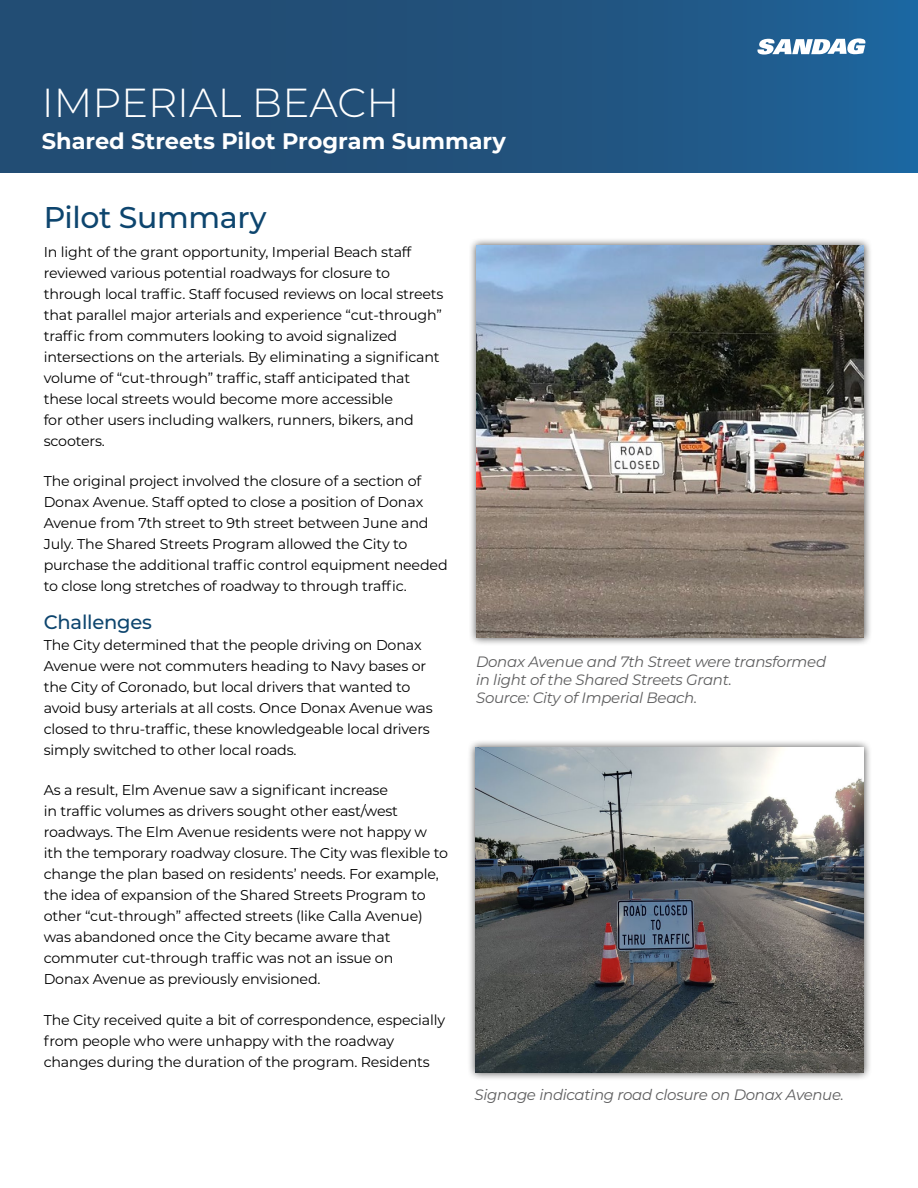
<style>
.page{position:relative;width:918px;height:1188px;background:#fff}
.page>*{position:absolute;margin:0;border:0;box-sizing:border-box;transform-origin:0 0}
.t1{font:300 40.5px "Montserrat";color:#fff}
.t2{font:500 30px "Montserrat";letter-spacing:-.01em;color:#0d456e}
.t3{font:700 22.5px "Montserrat";color:#fff}
.t4{font:500 19.5px "Montserrat";letter-spacing:-.01em;color:#0d456e}
.t5{font:italic 15px/18px "Montserrat";letter-spacing:-.02em;color:#5e5e5f}
.t6{font:14.25px/21px "Montserrat";letter-spacing:-.01em;color:#000}
</style>
<div class="page">
<div style="left:0;top:0;width:918px;height:173px;background:linear-gradient(to right,#23476b,#1f6095)"></div>
<div style="left:469px;top:237px;width:403px;height:409px;background:#000;opacity:.7"></div>
<img style="left:477px;top:245px;width:387px;height:393px">
<div style="left:467px;top:739px;width:405px;height:342px;background:#000;opacity:.7"></div>
<img style="left:475px;top:747px;width:389px;height:325px">
<svg style="left:757px;top:38px;width:109px;height:17px"></svg>
<h1 class="t1" style="left:42px;top:75px;width:359px">IMPERIAL BEACH</h1>
<h3 class="t3" style="left:42px;top:124px;width:466px">Shared Streets Pilot Program Summary</h3>
<h2 class="t2" style="left:44px;top:197px;width:224px">Pilot Summary</h2>
<p class="t6" style="left:44px;top:241px;width:401px">In light of the grant opportunity, Imperial Beach staff reviewed various potential roadways for closure to through local traffic. Staff focused reviews on local streets that parallel major arterials and experience “cut-through” traffic from commuters looking to avoid signalized intersections on the arterials. By eliminating a significant volume of “cut-through” traffic, staff anticipated that these local streets would become more accessible<br>for other users including walkers, runners, bikers, and scooters.</p>
<p class="t6" style="left:44px;top:470px;width:405px">The original project involved the closure of a section of Donax Avenue. Staff opted to close a position of Donax Avenue from 7th street to 9th street between June and July. The Shared Streets Program allowed the City to purchase the additional traffic control equipment needed to close long stretches of roadway to through traffic.</p>
<h3 class="t4" style="left:44px;top:608px;width:110px">Challenges</h3>
<p class="t6" style="left:44px;top:634px;width:391px">The City determined that the people driving on Donax Avenue were not commuters heading to Navy bases or the City of Coronado, but local drivers that wanted to avoid busy arterials at all costs. Once Donax Avenue was closed to thru-traffic, these knowledgeable local drivers simply switched to other local roads.</p>
<p class="t6" style="left:44px;top:779px;width:406px">As a result, Elm Avenue saw a significant increase<br>in traffic volumes as drivers sought other east/west roadways. The Elm Avenue residents were not happy w ith the temporary roadway closure. The City was flexible to change the plan based on residents’ needs. For example, the idea of expansion of the Shared Streets Program to other “cut-through” affected streets (like Calla Avenue) was abandoned once the City became aware that commuter cut-through traffic was not an issue on<br>Donax Avenue as previously envisioned.</p>
<p class="t6" style="left:44px;top:1009px;width:403px">The City received quite a bit of correspondence, especially from people who were unhappy with the roadway changes during the duration of the program. Residents</p>
<p class="t5" style="left:476px;top:652px;width:352px">Donax Avenue and 7th Street were transformed in light of the Shared Streets Grant.<br>Source: City of Imperial Beach.</p>
<p class="t5" style="left:475px;top:1085px;width:371px">Signage indicating road closure on Donax Avenue.</p>
</div>
